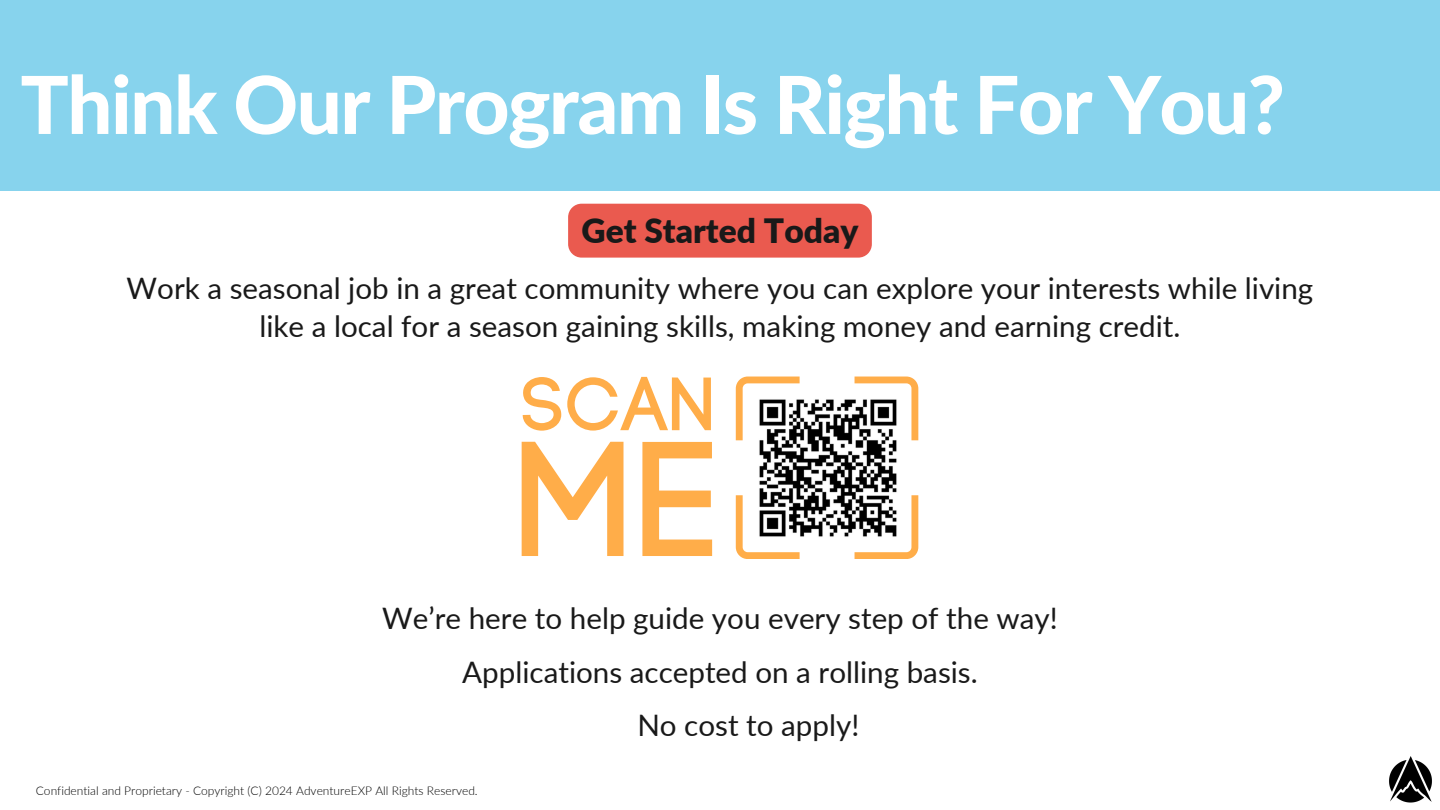
<style>
.page{position:relative;width:1440px;height:810px;background:#fff}
.page>*{position:absolute;margin:0;border:0;box-sizing:border-box;transform-origin:0 0}
.t1{font:800 80px "Lato";letter-spacing:-.02em;color:#fff}
.t2{font:900 33.5px "Lato";color:#191919}
.t3{font:29.6px/38.2px "Lato";color:#191919;text-align:center}
.t4{font:300 12px "Lato";color:#000}
</style>
<div class="page">
<div style="left:0;top:0;width:1440px;height:191px;background:#87d3ed"></div>
<div style="left:568px;top:204px;width:304px;height:54px;background:#ea5a4f"></div>
<img style="left:1389px;top:756px;width:43px;height:47px">
<svg style="left:736px;top:377px;width:182px;height:182px"></svg>
<svg style="left:523px;top:377px;width:38px;height:54px"></svg>
<svg style="left:567px;top:377px;width:144px;height:54px"></svg>
<svg style="left:522px;top:442px;width:102px;height:114px"></svg>
<svg style="left:642px;top:442px;width:70px;height:114px"></svg>
<h1 class="t1" style="left:21px;top:55px;width:1266px">Think Our Program Is Right For You?</h1>
<h2 class="t2" style="left:582px;top:210px;width:278px">Get Started Today</h2>
<p class="t3" style="left:127px;top:269px;width:1188px">Work a seasonal job in a great community where you can explore your interests while living like a local for a season gaining skills, making money and earning credit.</p>
<p class="t3" style="left:382px;top:599px;width:677px">We’re here to help guide you every step of the way!</p>
<p class="t3" style="left:462px;top:652px;width:517px">Applications accepted on a rolling basis.</p>
<p class="t4" style="left:36px;top:784px;width:443px">Confidential and Proprietary - Copyright (C) 2024 AdventureEXP All Rights Reserved.</p>
<p class="t3" style="left:637px;top:705px;width:223px">No cost to apply!</p>
</div>
